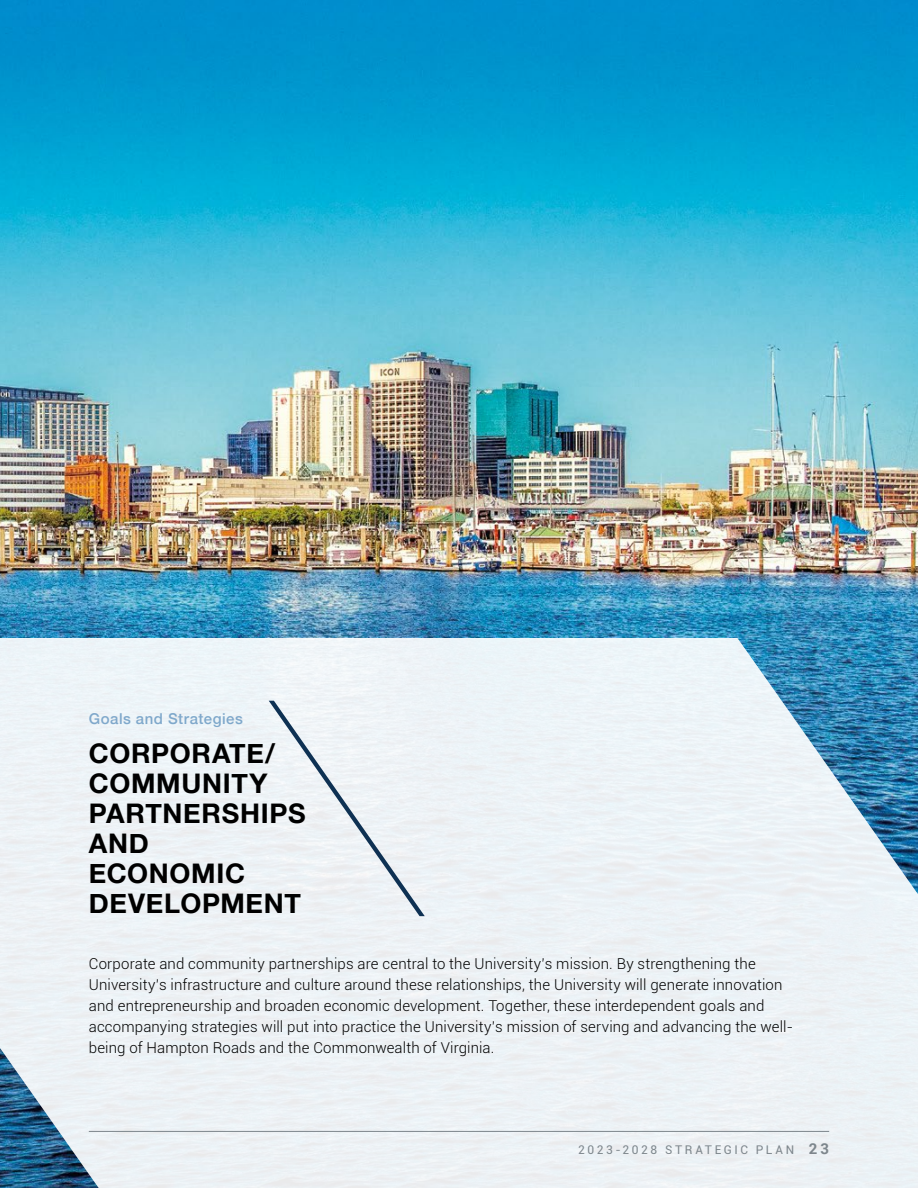
<style>
.page{position:relative;width:918px;height:1188px;background:#fff}
.page>*{position:absolute;margin:0;border:0;box-sizing:border-box;transform-origin:0 0}
.t1{font:700 27px/30px "Helvetica Neue";letter-spacing:.025em;color:#000}
.t2{font:300 15px/21px "Roboto";letter-spacing:.01em;color:#000}
.t3{font:500 15px "Helvetica Neue";letter-spacing:.035em;color:#7fa8cb}
.t4{font:12px "Roboto";letter-spacing:.215em;color:#7d868c}
.s1{font-weight:700;font-size:15px}
</style>
<div class="page">
<img style="left:0;top:0;width:918px;height:638px">
<svg style="left:0;top:638px;width:918px;height:550px;fill:#ecf2f6"></svg>
<hr style="left:89px;top:1131px;width:740px;height:1px;background:#7d868c">
<div style="left:269px;top:701px;width:156px;height:215px;background:#eef2f6"></div>
<p class="t3" style="left:89px;top:706px;width:156px">Goals and Strategies</p>
<h1 class="t1" style="left:89px;top:739px;width:218px">CORPORATE/<br>COMMUNITY<br>PARTNERSHIPS<br>AND<br>ECONOMIC<br>DEVELOPMENT</h1>
<p class="t2" style="left:89px;top:952px;width:706px">Corporate and community partnerships are central to the University’s mission. By strengthening the University’s infrastructure and culture around these relationships, the University will generate innovation and entrepreneurship and broaden economic development. Together, these interdependent goals and accompanying strategies will put into practice the University’s mission of serving and advancing the well&shy;being of Hampton Roads and the Commonwealth of Virginia.</p>
<p class="t4" style="left:578px;top:1141px;width:252px">2023-2028 STRATEGIC PLAN <span class="s1">23</span></p>
</div>
